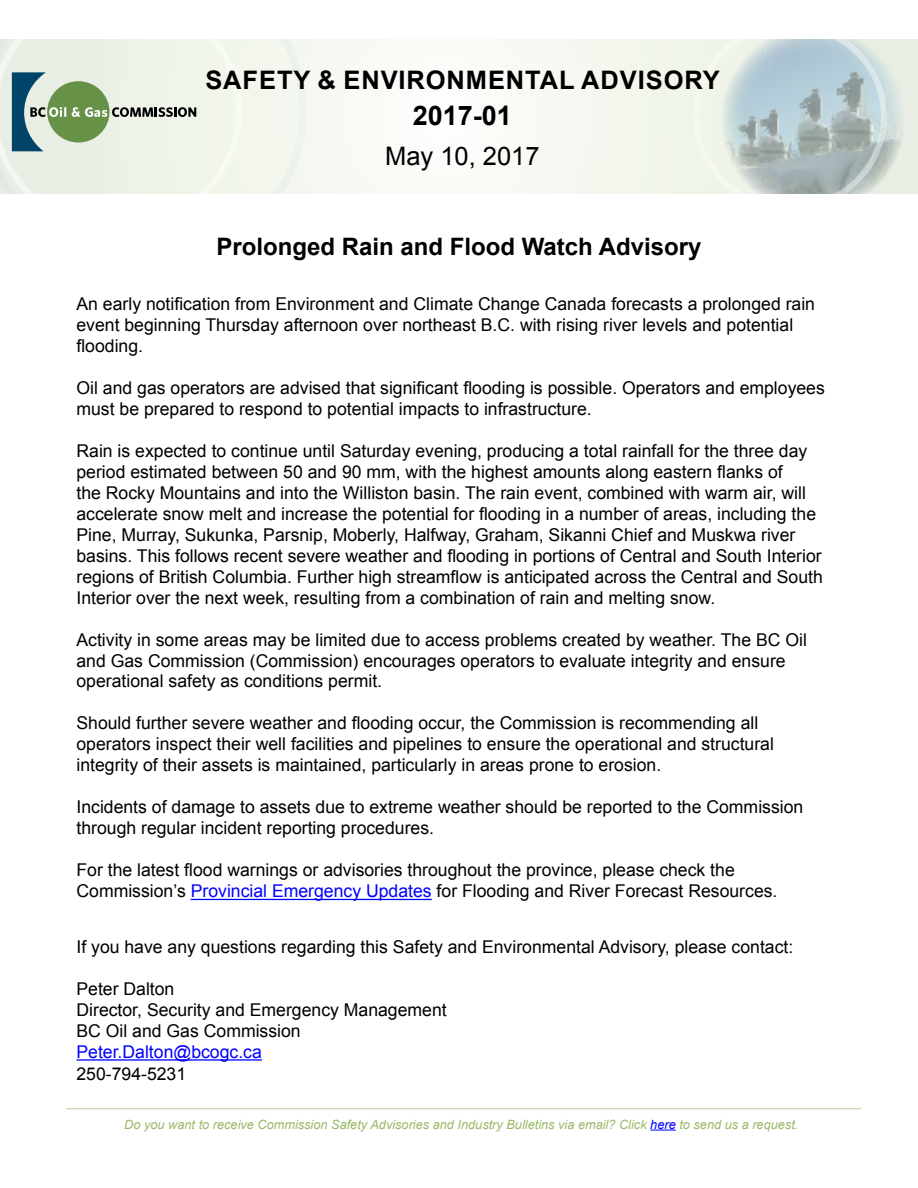
<style>
.page{position:relative;width:918px;height:1188px;background:#fff}
.page>*{position:absolute;margin:0;border:0;box-sizing:border-box;transform-origin:0 0}
.t1{font:700 27px "Arial";color:#000}
.t2{font:700 25.5px "Arial";letter-spacing:.035em;color:#000}
.t3{font:25.5px "Arial";color:#000}
.t4{font:700 24px "Arial";color:#000}
.t5{font:17.7px/21px "Arial";color:#000}
.t6{font:17.7px "Arial";color:#00f}
.t7{font:italic 12.75px "Arial";color:#99ba68}
.s1{color:#00f}
</style>
<div class="page">
<hr style="left:66px;top:1108px;width:795px;height:1px;background:#b1c69e">
<hr style="left:191px;top:899px;width:241px;height:1px;background:#00f">
<hr style="left:76px;top:1059px;width:186px;height:2px;background:#00f">
<svg style="left:307px;top:39px;width:611px;height:155px"></svg>
<img style="left:721px;top:27px;width:184px;height:186px;border-radius:92px">
<div style="left:242px;top:39px;width:65px;height:155px;background:#f3f6ed"></div>
<div style="left:0;top:39px;width:242px;height:155px;background:#eff4e8"></div>
<div style="left:0;top:194px;width:918px;height:94px;background:#fff"></div>
<div style="left:0;top:0;width:918px;height:38px;background:#fff"></div>
<div style="left:47px;top:81px;width:63px;height:62px;background:#679146;border-radius:50%"></div>
<svg style="left:12px;top:72px;width:54px;height:79px;background:#80a19d"></svg>
<svg style="left:72px;top:107px;width:124px;height:10px"></svg>
<svg style="left:650px;top:1130px;width:26px;height:1px"></svg>
<h2 class="t2" style="left:205px;top:62px;width:516px">SAFETY &amp; ENVIRONMENTAL ADVISORY</h2>
<h1 class="t1" style="left:413px;top:97px;width:101px">2017-01</h1>
<h2 class="t3" style="left:385px;top:139px;width:156px">May 10, 2017</h2>
<h3 class="t4" style="left:217px;top:229px;width:486px">Prolonged Rain and Flood Watch Advisory</h3>
<p class="t5" style="left:76px;top:293px;width:740px">An early notification from Environment and Climate Change Canada forecasts a prolonged rain event beginning Thursday afternoon over northeast B.C. with rising river levels and potential flooding.</p>
<p class="t5" style="left:76px;top:377px;width:750px">Oil and gas operators are advised that significant flooding is possible. Operators and employees must be prepared to respond to potential impacts to infrastructure.</p>
<p class="t5" style="left:76px;top:440px;width:748px">Rain is expected to continue until Saturday evening, producing a total rainfall for the three day period estimated between 50 and 90 mm, with the highest amounts along eastern flanks of<br>the Rocky Mountains and into the Williston basin. The rain event, combined with warm air, will accelerate snow melt and increase the potential for flooding in a number of areas, including the Pine, Murray, Sukunka, Parsnip, Moberly, Halfway, Graham, Sikanni Chief and Muskwa river basins. This follows recent severe weather and flooding in portions of Central and South Interior regions of British Columbia. Further high streamflow is anticipated across the Central and South Interior over the next week, resulting from a combination of rain and melting snow.</p>
<p class="t5" style="left:76px;top:629px;width:732px">Activity in some areas may be limited due to access problems created by weather. The BC Oil and Gas Commission (Commission) encourages operators to evaluate integrity and ensure operational safety as conditions permit.</p>
<p class="t5" style="left:76px;top:713px;width:699px">Should further severe weather and flooding occur, the Commission is recommending all operators inspect their well facilities and pipelines to ensure the operational and structural integrity of their assets is maintained, particularly in areas prone to erosion.</p>
<p class="t5" style="left:76px;top:797px;width:728px">Incidents of damage to assets due to extreme weather should be reported to the Commission through regular incident reporting procedures.</p>
<p class="t5" style="left:76px;top:860px;width:703px">For the latest flood warnings or advisories throughout the province, please check the<br>Commission’s <span class="s1">Provincial Emergency Updates</span> for Flooding and River Forecast Resources.</p>
<p class="t5" style="left:76px;top:936px;width:718px">If you have any questions regarding this Safety and Environmental Advisory, please contact:</p>
<p class="t5" style="left:76px;top:978px;width:372px">Peter Dalton<br>Director, Security and Emergency Management<br>BC Oil and Gas Commission</p>
<p class="t6" style="left:76px;top:1040px;width:187px">Peter.Dalton@bcogc.ca</p>
<p class="t5" style="left:76px;top:1064px;width:111px">250-794-5231</p>
<p class="t7" style="left:124px;top:1116px;width:676px">Do you want to receive Commission Safety Advisories and Industry Bulletins via email? Click <span class="s1">here</span> to send us a request.</p>
</div>
